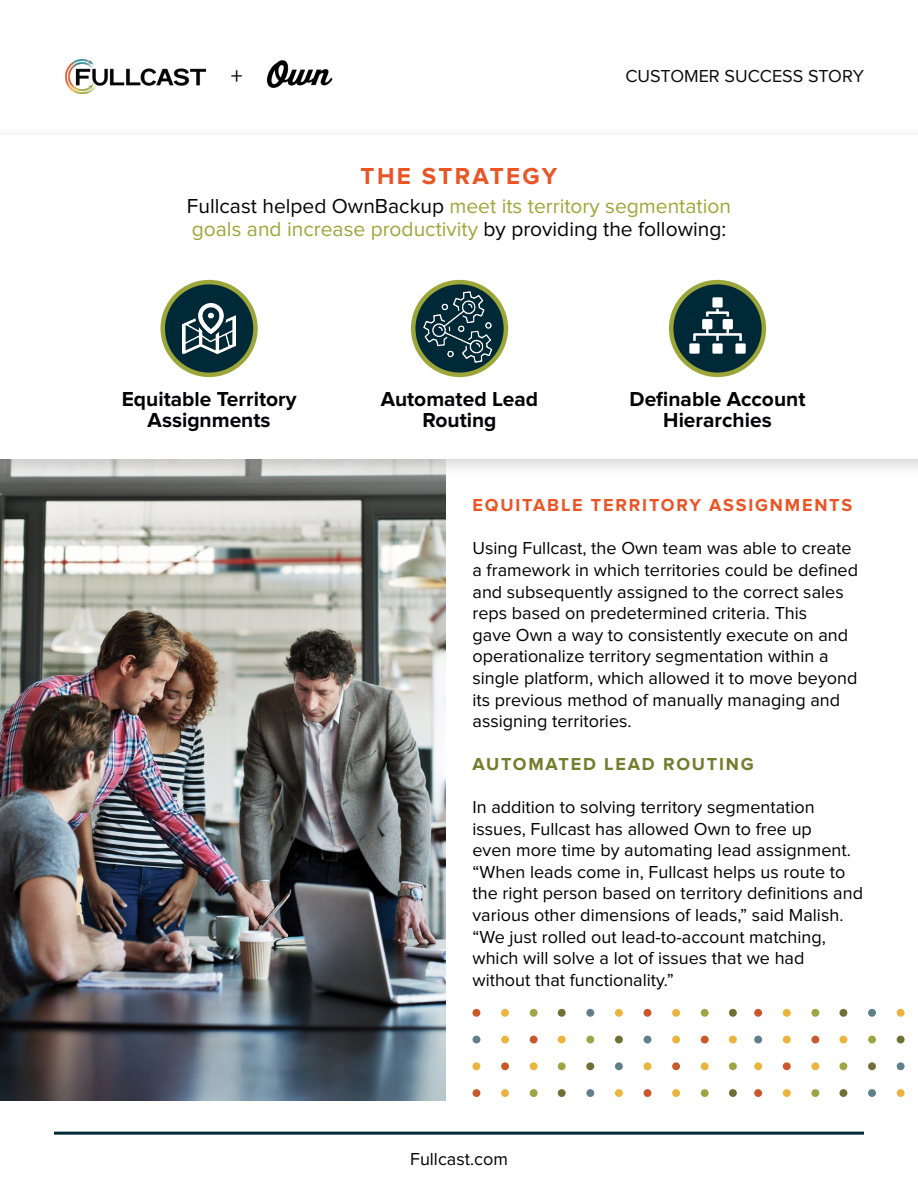
<style>
.page{position:relative;width:918px;height:1188px;background:#fff}
.page>*{position:absolute;margin:0;border:0;box-sizing:border-box;transform-origin:0 0}
.t1{font:700 24px "Proxima Nova";letter-spacing:.1em;color:#e95524}
.t2{font:24px "Proxima Nova";color:#030305}
.t3{font:21px/22.5px "Proxima Nova";color:#9da638}
.t4{font:700 21px/21px "Proxima Nova";color:#030305;text-align:center}
.t5{font:18px/21.6px "Proxima Nova";color:#000}
.t6{font:700 18px "Proxima Nova";letter-spacing:.1em;color:#e95524}
.t7{font:700 18px "Proxima Nova";letter-spacing:.1em;color:#727d2e}
.t8{font:18px "Proxima Nova";color:#0b090b}
.t9{font:18px "Proxima Nova";color:#030305}
.s1{color:#030305}
</style>
<div class="page">
<img style="left:0;top:479px;width:446px;height:622px">
<div style="left:0;top:125px;width:918px;height:354px;background:#000;opacity:.18"></div>
<div style="left:0;top:135px;width:918px;height:324px;background:#fff"></div>
<div style="left:163px;top:282px;width:92px;height:93px;background:#002938;border-radius:50%"></div>
<div style="left:161px;top:280px;width:97px;height:97px;border:4px solid #9da638;border-radius:50%"></div>
<div style="left:411px;top:280px;width:97px;height:97px;border:4px solid #9da638;border-radius:50%"></div>
<svg style="left:671px;top:282px;width:93px;height:93px;background:#143938"></svg>
<div style="left:669px;top:280px;width:97px;height:97px;border:4px solid #9da638;border-radius:50%"></div>
<hr style="left:54px;top:1132px;width:810px;height:3px;background:#002938">
<img style="left:417px;top:285px;width:86px;height:86px">
<img style="left:183px;top:303px;width:52px;height:52px">
<div style="left:729px;top:1089px;width:8px;height:8px;background:#706f36;border-radius:50%"></div>
<div style="left:729px;top:1009px;width:8px;height:8px;background:#706f36;border-radius:50%"></div>
<div style="left:729px;top:1062px;width:8px;height:8px;background:#9ea542;border-radius:50%"></div>
<div style="left:729px;top:1036px;width:8px;height:7px;background:#eab43f;border-radius:50%"></div>
<div style="left:701px;top:1089px;width:8px;height:8px;background:#9ea542;border-radius:50%"></div>
<div style="left:701px;top:1009px;width:8px;height:8px;background:#9ea542;border-radius:50%"></div>
<div style="left:701px;top:1062px;width:8px;height:8px;background:#eab43f;border-radius:50%"></div>
<div style="left:701px;top:1036px;width:8px;height:7px;background:#c9582b;border-radius:50%"></div>
<div style="left:672px;top:1089px;width:8px;height:8px;background:#eab43f;border-radius:50%"></div>
<div style="left:672px;top:1009px;width:8px;height:8px;background:#eab43f;border-radius:50%"></div>
<div style="left:672px;top:1062px;width:8px;height:8px;background:#c9582b;border-radius:50%"></div>
<div style="left:672px;top:1036px;width:8px;height:7px;background:#eab43f;border-radius:50%"></div>
<div style="left:644px;top:1089px;width:7px;height:8px;background:#c9582b;border-radius:50%"></div>
<div style="left:644px;top:1009px;width:7px;height:8px;background:#c9582b;border-radius:50%"></div>
<div style="left:644px;top:1062px;width:7px;height:8px;background:#eab43f;border-radius:50%"></div>
<div style="left:644px;top:1036px;width:7px;height:7px;background:#5f7f8b;border-radius:50%"></div>
<div style="left:615px;top:1089px;width:8px;height:8px;background:#eab43f;border-radius:50%"></div>
<div style="left:615px;top:1009px;width:8px;height:8px;background:#eab43f;border-radius:50%"></div>
<div style="left:615px;top:1062px;width:8px;height:8px;background:#5f7f8b;border-radius:50%"></div>
<div style="left:615px;top:1036px;width:8px;height:7px;background:#706f36;border-radius:50%"></div>
<div style="left:586px;top:1089px;width:8px;height:8px;background:#5f7f8b;border-radius:50%"></div>
<div style="left:586px;top:1009px;width:8px;height:8px;background:#5f7f8b;border-radius:50%"></div>
<div style="left:586px;top:1062px;width:8px;height:8px;background:#706f36;border-radius:50%"></div>
<div style="left:586px;top:1036px;width:8px;height:7px;background:#9ea542;border-radius:50%"></div>
<div style="left:558px;top:1089px;width:8px;height:8px;background:#706f36;border-radius:50%"></div>
<div style="left:558px;top:1009px;width:8px;height:8px;background:#706f36;border-radius:50%"></div>
<div style="left:558px;top:1062px;width:8px;height:8px;background:#9ea542;border-radius:50%"></div>
<div style="left:558px;top:1036px;width:8px;height:7px;background:#eab43f;border-radius:50%"></div>
<div style="left:530px;top:1089px;width:8px;height:8px;background:#9ea542;border-radius:50%"></div>
<div style="left:530px;top:1009px;width:8px;height:8px;background:#9ea542;border-radius:50%"></div>
<div style="left:530px;top:1062px;width:8px;height:8px;background:#eab43f;border-radius:50%"></div>
<div style="left:530px;top:1036px;width:8px;height:7px;background:#c9582b;border-radius:50%"></div>
<div style="left:501px;top:1089px;width:8px;height:8px;background:#eab43f;border-radius:50%"></div>
<div style="left:501px;top:1009px;width:8px;height:8px;background:#eab43f;border-radius:50%"></div>
<div style="left:501px;top:1062px;width:8px;height:8px;background:#c9582b;border-radius:50%"></div>
<div style="left:501px;top:1036px;width:8px;height:7px;background:#eab43f;border-radius:50%"></div>
<div style="left:473px;top:1089px;width:7px;height:8px;background:#c9582b;border-radius:50%"></div>
<div style="left:473px;top:1009px;width:7px;height:8px;background:#c9582b;border-radius:50%"></div>
<div style="left:473px;top:1062px;width:7px;height:8px;background:#eab43f;border-radius:50%"></div>
<div style="left:473px;top:1036px;width:7px;height:7px;background:#5f7f8b;border-radius:50%"></div>
<div style="left:897px;top:1089px;width:8px;height:8px;background:#eab43f;border-radius:50%"></div>
<div style="left:897px;top:1009px;width:8px;height:8px;background:#eab43f;border-radius:50%"></div>
<div style="left:897px;top:1062px;width:8px;height:8px;background:#5f7f8b;border-radius:50%"></div>
<div style="left:897px;top:1036px;width:8px;height:7px;background:#706f36;border-radius:50%"></div>
<div style="left:868px;top:1089px;width:8px;height:8px;background:#5f7f8b;border-radius:50%"></div>
<div style="left:868px;top:1009px;width:8px;height:8px;background:#5f7f8b;border-radius:50%"></div>
<div style="left:868px;top:1062px;width:8px;height:8px;background:#706f36;border-radius:50%"></div>
<div style="left:868px;top:1036px;width:8px;height:7px;background:#9ea542;border-radius:50%"></div>
<div style="left:839px;top:1089px;width:8px;height:8px;background:#706f36;border-radius:50%"></div>
<div style="left:839px;top:1009px;width:8px;height:8px;background:#706f36;border-radius:50%"></div>
<div style="left:839px;top:1062px;width:8px;height:8px;background:#9ea542;border-radius:50%"></div>
<div style="left:839px;top:1036px;width:8px;height:7px;background:#eab43f;border-radius:50%"></div>
<div style="left:811px;top:1089px;width:8px;height:8px;background:#9ea542;border-radius:50%"></div>
<div style="left:811px;top:1009px;width:8px;height:8px;background:#9ea542;border-radius:50%"></div>
<div style="left:811px;top:1062px;width:8px;height:8px;background:#eab43f;border-radius:50%"></div>
<div style="left:811px;top:1036px;width:8px;height:7px;background:#c9582b;border-radius:50%"></div>
<div style="left:783px;top:1089px;width:8px;height:8px;background:#eab43f;border-radius:50%"></div>
<div style="left:783px;top:1009px;width:8px;height:8px;background:#eab43f;border-radius:50%"></div>
<div style="left:783px;top:1062px;width:8px;height:8px;background:#c9582b;border-radius:50%"></div>
<div style="left:783px;top:1036px;width:8px;height:7px;background:#eab43f;border-radius:50%"></div>
<div style="left:754px;top:1089px;width:8px;height:8px;background:#c9582b;border-radius:50%"></div>
<div style="left:754px;top:1009px;width:8px;height:8px;background:#c9582b;border-radius:50%"></div>
<div style="left:754px;top:1062px;width:8px;height:8px;background:#eab43f;border-radius:50%"></div>
<div style="left:754px;top:1036px;width:8px;height:7px;background:#5f7f8b;border-radius:50%"></div>
<svg style="left:689px;top:297px;width:57px;height:57px"></svg>
<img style="left:66px;top:60px;width:139px;height:34px">
<img style="left:268px;top:60px;width:65px;height:27px">
<h1 class="t2" style="left:231px;top:65px;width:13px">+</h1>
<p class="t8" style="left:625px;top:67px;width:240px">CUSTOMER SUCCESS STORY</p>
<h1 class="t1" style="left:361px;top:162px;width:198px">THE STRATEGY</h1>
<p class="t3" style="left:187px;top:196px;width:546px"><span class="s1">Fullcast helped OwnBackup</span> meet its territory segmentation goals and increase productivity <span class="s1">by providing the following:</span></p>
<p class="t4" style="left:122px;top:389px;width:176px">Equitable Territory<br>Assignments</p>
<p class="t4" style="left:381px;top:389px;width:159px">Automated Lead<br>Routing</p>
<p class="t4" style="left:630px;top:389px;width:177px">Definable Account<br>Hierarchies</p>
<p class="t6" style="left:472px;top:495px;width:381px">EQUITABLE TERRITORY ASSIGNMENTS</p>
<p class="t5" style="left:472px;top:538px;width:387px">Using Fullcast, the Own team was able to create a framework in which territories could be defined and subsequently assigned to the correct sales reps based on predetermined criteria. This<br>gave Own a way to consistently execute on and operationalize territory segmentation within a single platform, which allowed it to move beyond its previous method of manually managing and assigning territories.</p>
<p class="t7" style="left:472px;top:753px;width:283px">AUTOMATED LEAD ROUTING</p>
<p class="t5" style="left:472px;top:797px;width:392px">In addition to solving territory segmentation issues, Fullcast has allowed Own to free up<br>even more time by automating lead assignment. “When leads come in, Fullcast helps us route to the right person based on territory definitions and various other dimensions of leads,” said Malish. “We just rolled out lead-to-account matching, which will solve a lot of issues that we had without that functionality.”</p>
<p class="t9" style="left:410px;top:1150px;width:99px">Fullcast.com</p>
</div>
